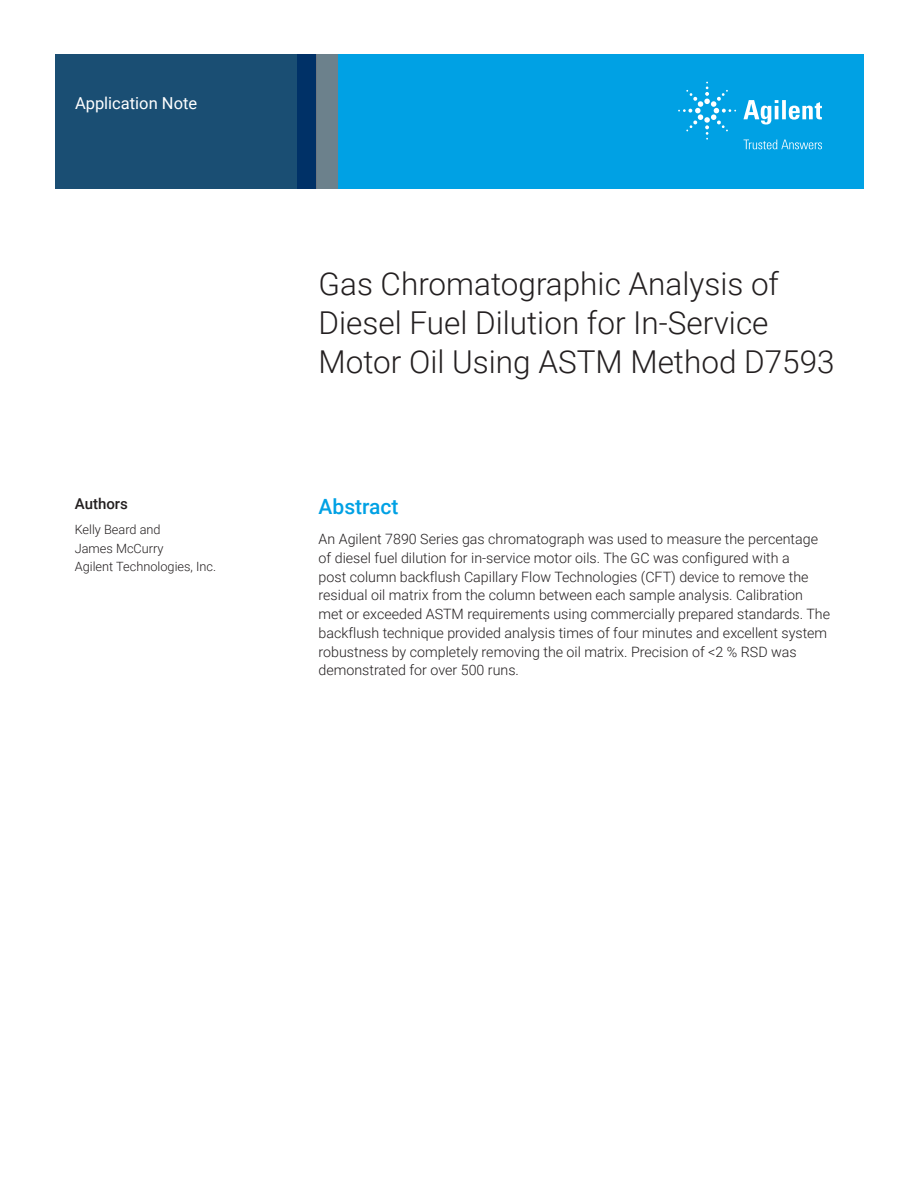
<style>
.page{position:relative;width:918px;height:1188px;background:#fff}
.page>*{position:absolute;margin:0;border:0;box-sizing:border-box;transform-origin:0 0}
.t1{font:300 31.5px/39px "Roboto";color:#231f20}
.Header_1{font:500 21px "Roboto";color:#00a1e4}
.Doctype{font:16.5px "Roboto";color:#fff}
.DATA_author_title{font:500 15px "Roboto";color:#231f20}
.Text{font:300 14.25px/18.8px "Roboto";color:#231f20}
.DATA_author_name___i{font:300 12.75px/18.8px "Roboto";color:#231f20}
</style>
<div class="page">
<div style="left:297px;top:54px;width:567px;height:135px;background:#00a1e4"></div>
<svg style="left:55px;top:54px;width:261px;height:135px;background:#184b72"></svg>
<div style="left:316px;top:54px;width:22px;height:135px;background:#6c818c"></div>
<svg style="left:743px;top:100px;width:79px;height:25px"></svg>
<svg style="left:678px;top:82px;width:58px;height:58px"></svg>
<svg style="left:744px;top:140px;width:78px;height:9px"></svg>
<p class="Doctype" style="left:75px;top:91px;width:124px">Application Note</p>
<p class="DATA_author_title" style="left:75px;top:493px;width:55px">Authors</p>
<p class="DATA_author_name___i" style="left:75px;top:519px;width:143px">Kelly Beard and<br>James McCurry<br>Agilent Technologies, Inc.</p>
<p class="t1" style="left:319px;top:263px;width:518px">Gas Chromatographic Analysis of<br>Diesel Fuel Dilution for In-Service<br>Motor Oil Using ASTM Method D7593</p>
<p class="Header_1" style="left:319px;top:491px;width:82px">Abstract</p>
<p class="Text" style="left:319px;top:529px;width:513px">An Agilent 7890 Series gas chromatograph was used to measure the percentage of diesel fuel dilution for in-service motor oils. The GC was configured with a<br>post column backflush Capillary Flow Technologies (CFT) device to remove the residual oil matrix from the column between each sample analysis. Calibration met or exceeded ASTM requirements using commercially prepared standards. The backflush technique provided analysis times of four minutes and excellent system robustness by completely removing the oil matrix. Precision of &lt;2 % RSD was demonstrated for over 500 runs.</p>
</div>
